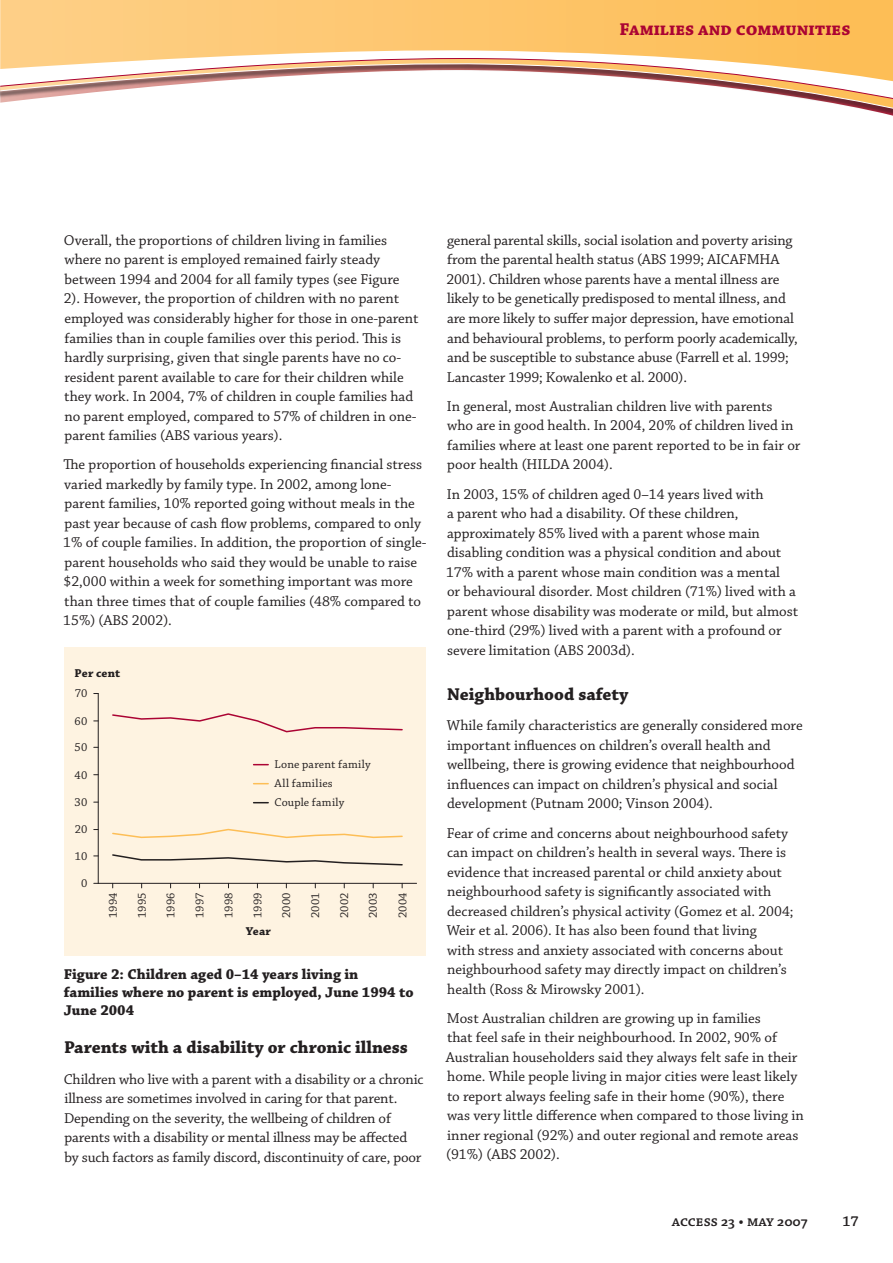
<style>
.page{position:relative;width:893px;height:1263px;background:#fff}
.page>*{position:absolute;margin:0;border:0;box-sizing:border-box;transform-origin:0 0}
.t1{font:700 18px "Chaparral Pro";color:#231f20}
.t2{font:700 18px "Chaparral Pro";color:#ab0333}
.t3{font:15px/19.5px "Chaparral Pro";color:#231f20}
.t4{font:700 15px/18px "Chaparral Pro";color:#231f20}
.t5{font:600 15px "Chaparral Pro";color:#231f20}
.t6{font:12px "Chaparral Pro";letter-spacing:.02em;color:#231f20}
.t7{font:700 12px "Chaparral Pro";letter-spacing:.015em;color:#231f20}
</style>
<div class="page">
<svg style="left:0;top:0;width:893px;height:116px"></svg>
<svg style="left:0;top:61px;width:893px;height:53px"></svg>
<div style="left:64px;top:648px;width:361px;height:308px;background:#fef3e1"></div>
<hr style="left:98px;top:883px;width:319px;height:1px;background:#231f20">
<hr style="left:98px;top:693px;width:1px;height:190px;background:#231f20">
<svg style="left:112px;top:713px;width:291px;height:20px"></svg>
<svg style="left:112px;top:854px;width:291px;height:12px"></svg>
<svg style="left:112px;top:828px;width:291px;height:11px"></svg>
<svg style="left:254px;top:764px;width:14px;height:1px"></svg>
<svg style="left:254px;top:802px;width:14px;height:1px"></svg>
<svg style="left:254px;top:783px;width:14px;height:1px"></svg>
<p class="t2" style="left:619px;top:18px;width:232px">Families and communities</p>
<p class="t3" style="left:64px;top:231px;width:356px">Overall, the proportions of children living in families where no parent is employed remained fairly steady between 1994 and 2004 for all family types (see Figure<br>2). However, the proportion of children with no parent employed was considerably higher for those in one-parent families than in couple families over this period. This is hardly surprising, given that single parents have no co&shy;resident parent available to care for their children while they work. In 2004, 7% of children in couple families had no parent employed, compared to 57% of children in one&shy;parent families (ABS various years).</p>
<p class="t3" style="left:63px;top:455px;width:365px">The proportion of households experiencing financial stress varied markedly by family type. In 2002, among lone&shy;parent families, 10% reported going without meals in the past year because of cash flow problems, compared to only 1% of couple families. In addition, the proportion of single&shy;parent households who said they would be unable to raise $2,000 within a week for something important was more than three times that of couple families (48% compared to 15%) (ABS 2002).</p>
<p class="t7" style="left:75px;top:666px;width:47px">Per cent</p>
<p class="t6" style="left:75px;top:687px;width:14px">70</p>
<p class="t6" style="left:74px;top:714px;width:14px">60</p>
<p class="t6" style="left:75px;top:741px;width:14px">50</p>
<p class="t6" style="left:74px;top:768px;width:14px">40</p>
<p class="t6" style="left:75px;top:795px;width:14px">30</p>
<p class="t6" style="left:75px;top:823px;width:14px">20</p>
<p class="t6" style="left:75px;top:849px;width:14px">10</p>
<p class="t6" style="left:81px;top:877px;width:8px">0</p>
<p class="t6" style="left:275px;top:757px;width:98px">Lone parent family</p>
<p class="t6" style="left:275px;top:795px;width:71px">Couple family</p>
<p class="t6" style="left:275px;top:776px;width:60px">All families</p>
<p class="t6" style="left:106px;top:918px;width:27px;rotate:-90deg">1994</p>
<p class="t6" style="left:135px;top:918px;width:27px;rotate:-90deg">1995</p>
<p class="t6" style="left:164px;top:918px;width:27px;rotate:-90deg">1996</p>
<p class="t6" style="left:193px;top:918px;width:27px;rotate:-90deg">1997</p>
<p class="t6" style="left:222px;top:918px;width:27px;rotate:-90deg">1998</p>
<p class="t6" style="left:251px;top:918px;width:27px;rotate:-90deg">1999</p>
<p class="t6" style="left:280px;top:918px;width:28px;rotate:-90deg">2000</p>
<p class="t6" style="left:309px;top:918px;width:27px;rotate:-90deg">2001</p>
<p class="t6" style="left:338px;top:918px;width:27px;rotate:-90deg">2002</p>
<p class="t6" style="left:366px;top:918px;width:27px;rotate:-90deg">2003</p>
<p class="t6" style="left:396px;top:918px;width:27px;rotate:-90deg">2004</p>
<p class="t7" style="left:246px;top:924px;width:27px">Year</p>
<p class="t4" style="left:64px;top:965px;width:351px">Figure 2: Children aged 0–14 years living in families where no parent is employed, June 1994 to<br>June 2004</p>
<p class="t1" style="left:64px;top:1037px;width:345px">Parents with a disability or chronic illness</p>
<p class="t3" style="left:64px;top:1070px;width:361px">Children who live with a parent with a disability or a chronic illness are sometimes involved in caring for that parent.<br>Depending on the severity, the wellbeing of children of parents with a disability or mental illness may be affected by such factors as family discord, discontinuity of care, poor</p>
<p class="t3" style="left:446px;top:231px;width:353px">general parental skills, social isolation and poverty arising from the parental health status (ABS 1999; AICAFMHA 2001). Children whose parents have a mental illness are likely to be genetically predisposed to mental illness, and are more likely to suffer major depression, have emotional and behavioural problems, to perform poorly academically, and be susceptible to substance abuse (Farrell et al. 1999; Lancaster 1999; Kowalenko et al. 2000).</p>
<p class="t3" style="left:447px;top:397px;width:355px">In general, most Australian children live with parents who are in good health. In 2004, 20% of children lived in families where at least one parent reported to be in fair or poor health (HILDA 2004).</p>
<p class="t3" style="left:446px;top:485px;width:354px">In 2003, 15% of children aged 0–14 years lived with<br>a parent who had a disability. Of these children, approximately 85% lived with a parent whose main disabling condition was a physical condition and about 17% with a parent whose main condition was a mental<br>or behavioural disorder. Most children (71%) lived with a parent whose disability was moderate or mild, but almost one-third (29%) lived with a parent with a profound or severe limitation (ABS 2003d).</p>
<p class="t1" style="left:447px;top:684px;width:183px">Neighbourhood safety</p>
<p class="t3" style="left:447px;top:716px;width:357px">While family characteristics are generally considered more important influences on children’s overall health and wellbeing, there is growing evidence that neighbourhood influences can impact on children’s physical and social development (Putnam 2000; Vinson 2004).</p>
<p class="t3" style="left:447px;top:824px;width:348px">Fear of crime and concerns about neighbourhood safety can impact on children’s health in several ways. There is evidence that increased parental or child anxiety about neighbourhood safety is significantly associated with decreased children’s physical activity (Gomez et al. 2004; Weir et al. 2006). It has also been found that living<br>with stress and anxiety associated with concerns about neighbourhood safety may directly impact on children’s health (Ross &amp; Mirowsky 2001).</p>
<p class="t3" style="left:446px;top:1009px;width:359px">Most Australian children are growing up in families<br>that feel safe in their neighbourhood. In 2002, 90% of Australian householders said they always felt safe in their home. While people living in major cities were least likely to report always feeling safe in their home (90%), there was very little difference when compared to those living in inner regional (92%) and outer regional and remote areas (91%) (ABS 2002).</p>
<p class="t5" style="left:672px;top:1213px;width:138px">Access 23 • May 2007</p>
<p class="t5" style="left:842px;top:1213px;width:17px">17</p>
</div>
